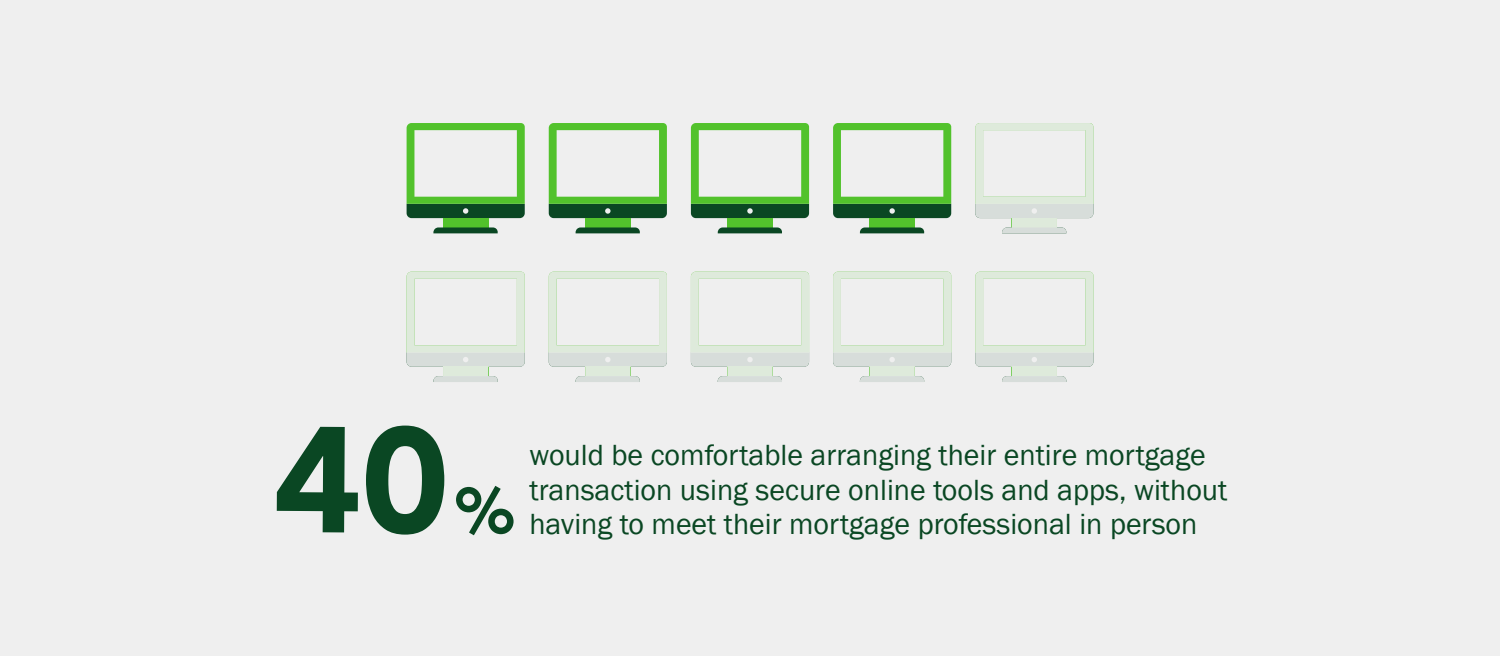
<style>
.page{position:relative;width:1500px;height:656px;background:#efefef}
.page>*{position:absolute;margin:0;border:0;box-sizing:border-box;transform-origin:0 0}
.t1{font:900 148.8px "Avenir";color:#0a4723}
.t2{font:900 64.2px "Avenir";color:#0a4723}
.t3{font:30px/34.5px "Franklin Gothic";color:#0a4723}
</style>
<div class="page">
<div style="left:443px;top:218px;width:45px;height:9px;background:#52c22c"></div>
<svg style="left:433px;top:227px;width:65px;height:6px"></svg>
<svg style="left:407px;top:123px;width:118px;height:95px"></svg>
<div style="left:870px;top:218px;width:45px;height:9px;background:#52c22c"></div>
<svg style="left:860px;top:227px;width:64px;height:6px"></svg>
<svg style="left:833px;top:123px;width:118px;height:95px"></svg>
<div style="left:727px;top:218px;width:46px;height:9px;background:#52c22c"></div>
<svg style="left:718px;top:227px;width:64px;height:6px"></svg>
<svg style="left:691px;top:123px;width:118px;height:95px"></svg>
<div style="left:585px;top:218px;width:45px;height:9px;background:#52c22c"></div>
<svg style="left:576px;top:227px;width:64px;height:6px"></svg>
<svg style="left:549px;top:123px;width:118px;height:95px"></svg>
<svg style="left:975px;top:123px;width:118px;height:110px"></svg>
<svg style="left:975px;top:271px;width:118px;height:111px"></svg>
<svg style="left:833px;top:271px;width:118px;height:111px"></svg>
<svg style="left:549px;top:271px;width:118px;height:111px"></svg>
<svg style="left:691px;top:271px;width:118px;height:111px"></svg>
<svg style="left:407px;top:271px;width:118px;height:111px"></svg>
<hr style="left:0;top:655px;width:1500px;height:1px;background:#52c22c">
<h1 class="t1" style="left:273px;top:353px;width:179px">40</h1>
<h2 class="t2" style="left:456px;top:455px;width:60px">%</h2>
<p class="t3" style="left:529px;top:438px;width:700px">would be comfortable arranging their entire mortgage transaction using secure online tools and apps, without having to meet their mortgage professional in person</p>
</div>
